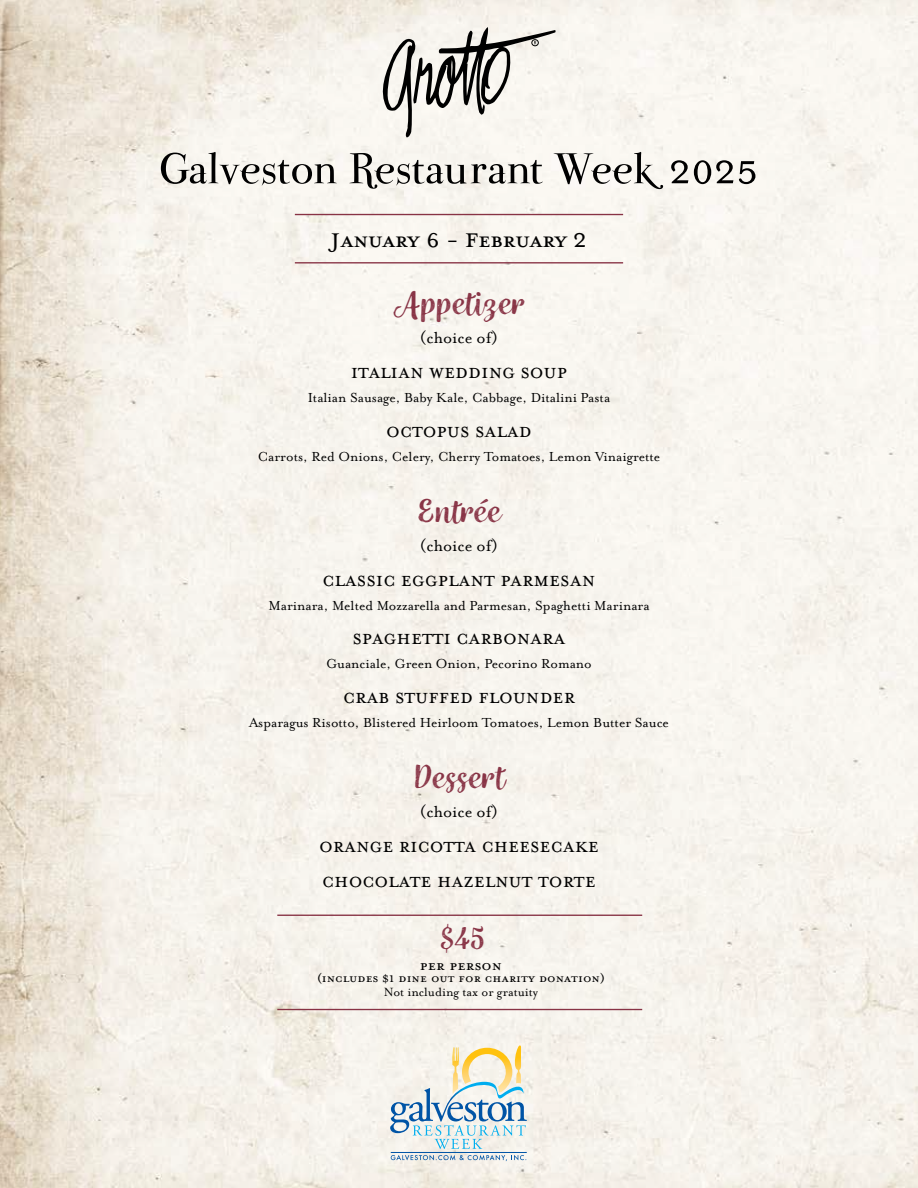
<style>
.page{position:relative;width:918px;height:1188px;background:#fff}
.page>*{position:absolute;margin:0;border:0;box-sizing:border-box;transform-origin:0 0}
.t1{font:51px "Parma Petit";color:#000}
.t2{font:38.25px "Wreath Hal Med";color:#883345}
.t3{font:36.45px "Wreath Hal Med";color:#883345}
.t4{font:31.5px "Mrs Eaves Petite Caps OT";letter-spacing:-.025em;color:#000}
.t5{font:23.25px/35px "Mrs Eaves Petite Caps OT";color:#000}
.t6{font:20.55px "Mrs Eaves Petite Caps OT";color:#000}
.t7{font:18.3px "Mrs Eaves OT";color:#000}
.t8{font:17.1px "Mrs Eaves Petite Caps OT";color:#000}
.t9{font:15px "Mrs Eaves OT";color:#000}
.t10{font:13.65px "Mrs Eaves OT";color:#000}
.s1{font-family:"Mrs Eaves Petite Caps OT"}
.s2{font-size:15px}
</style>
<div class="page">
<img style="left:0;top:0;width:918px;height:1188px">
<svg style="left:377px;top:27px;width:179px;height:110px"></svg>
<hr style="left:391px;top:1152px;width:136px;height:1px;background:#0054a6">
<svg style="left:391px;top:1155px;width:135px;height:6px"></svg>
<svg style="left:390px;top:1045px;width:137px;height:104px"></svg>
<hr style="left:295px;top:262px;width:328px;height:1px;background:#883345">
<hr style="left:295px;top:214px;width:328px;height:1px;background:#883345">
<hr style="left:277px;top:915px;width:365px;height:1px;background:#883345">
<hr style="left:277px;top:1009px;width:365px;height:1px;background:#883345">
<h1 class="t1" style="left:159px;top:140px;width:601px">Galveston Restaurant Week <span class="s1">2025</span></h1>
<h3 class="t4" style="left:331px;top:225px;width:258px">January 6 - February 2</h3>
<h2 class="t2" style="left:393px;top:279px;width:134px">Appetizer</h2>
<p class="t7" style="left:420px;top:327px;width:80px">(choice of)</p>
<h3 class="t5" style="left:351px;top:356px;width:218px">ITALIAN WEDDING SOUP</h3>
<p class="t9" style="left:308px;top:389px;width:304px">Italian Sausage, Baby Kale, Cabbage, Ditalini Pasta</p>
<h3 class="t5" style="left:386px;top:414px;width:147px">OCTOPUS SALAD</h3>
<p class="t9" style="left:258px;top:448px;width:404px">Carrots, Red Onions, Celery, Cherry Tomatoes, Lemon Vinaigrette</p>
<h2 class="t2" style="left:417px;top:486px;width:85px">Entrée</h2>
<p class="t7" style="left:420px;top:535px;width:80px">(choice of)</p>
<h3 class="t5" style="left:323px;top:563px;width:274px">CLASSIC EGGPLANT PARMESAN</h3>
<p class="t9" style="left:268px;top:597px;width:383px">Marinara, Melted Mozzarella and Parmesan, Spaghetti Marinara</p>
<h3 class="t5" style="left:353px;top:622px;width:214px">SPAGHETTI CARBONARA</h3>
<p class="t9" style="left:326px;top:655px;width:267px">Guanciale, Green Onion, Pecorino Romano</p>
<h3 class="t5" style="left:343px;top:681px;width:233px">CRAB STUFFED FLOUNDER</h3>
<p class="t9" style="left:249px;top:714px;width:421px">Asparagus Risotto, Blistered Heirloom Tomatoes, Lemon Butter Sauce</p>
<h2 class="t2" style="left:414px;top:752px;width:92px">Dessert</h2>
<p class="t7" style="left:420px;top:801px;width:80px">(choice of)</p>
<h3 class="t5" style="left:319px;top:829px;width:281px">ORANGE RICOTTA CHEESECAKE<br>CHOCOLATE HAZELNUT TORTE</h3>
<h3 class="t3" style="left:437px;top:915px;width:49px">$45</h3>
<h3 class="t6" style="left:420px;top:956px;width:84px">per person</h3>
<p class="t8" style="left:317px;top:971px;width:289px">(includes <span class="s2">$1</span> dine out for charity donation)</p>
<p class="t10" style="left:384px;top:984px;width:156px">Not including tax or gratuity</p>
</div>
